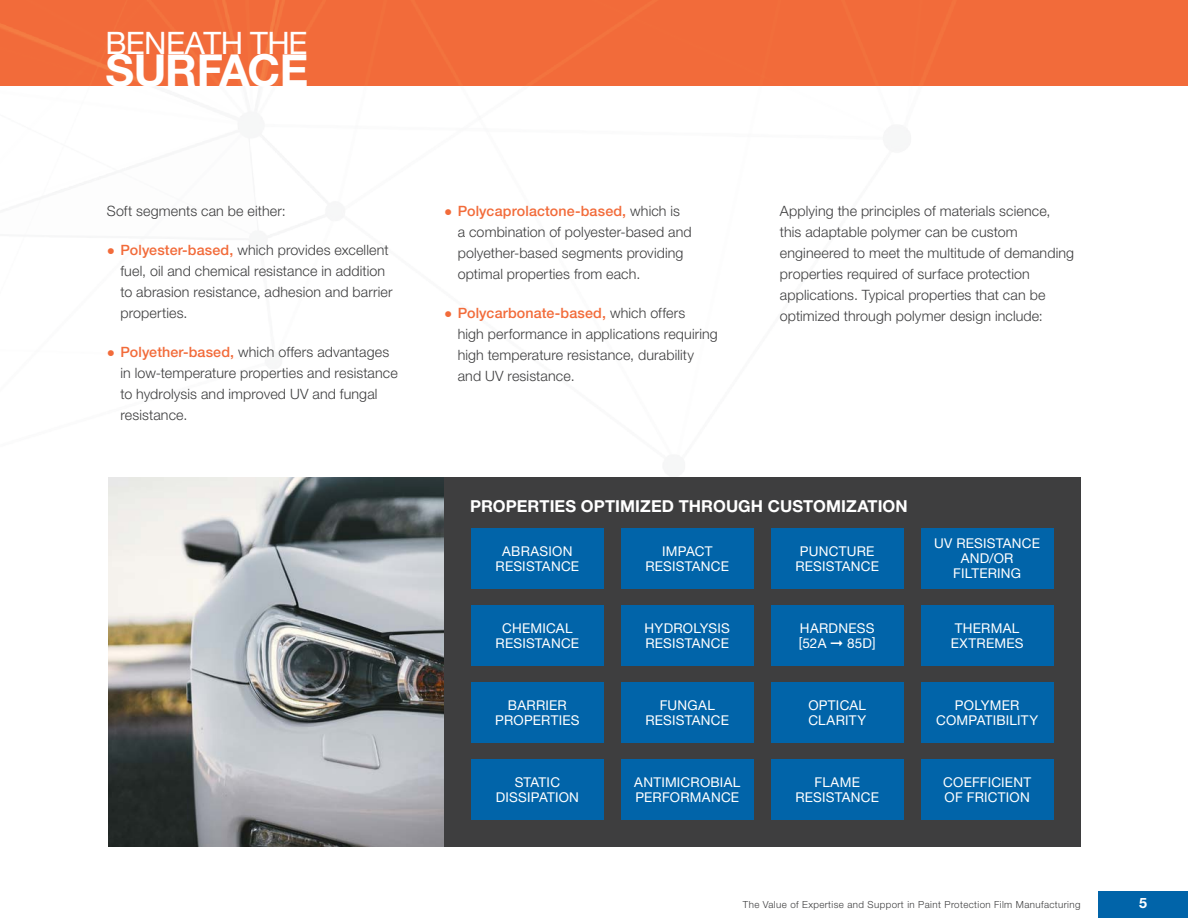
<style>
.page{position:relative;width:1188px;height:918px;background:#fff}
.page>*{position:absolute;margin:0;border:0;box-sizing:border-box;transform-origin:0 0}
.t1{font:700 44.1px "Helvetica Neue LT Pro";letter-spacing:-.02em;color:#fff}
.t2{font:31.05px "Helvetica Neue LT Pro";letter-spacing:-.015em;color:#fff}
.Properties_Table_Hea{font:700 16.5px "Helvetica Neue LT Pro";letter-spacing:.005em;color:#fff}
.Body_Copy{font:300 14.25px/21px "Helvetica Neue LT Pro";letter-spacing:.01em;color:#3e3e3f}
.t3{font:700 14.25px "Helvetica Neue LT Pro";color:#fff}
.Properties_Table{font:13.5px/15px "Helvetica Neue LT Pro";letter-spacing:.015em;color:#fff;text-align:center}
.t4{font:300 9.75px "Helvetica Neue LT Pro";letter-spacing:.04em;color:#3e3e3f}
.s1{font-size:16.5px;color:#f26b3a}
.s2{font-weight:500;color:#f26b3a}
</style>
<div class="page">
<img style="left:0;top:0;width:1188px;height:526px">
<div style="left:1098px;top:891px;width:90px;height:27px;background:#0164a9"></div>
<img style="left:108px;top:477px;width:336px;height:369px">
<div style="left:444px;top:477px;width:636px;height:369px;background:#3e3e3f"></div>
<div style="left:471px;top:528px;width:133px;height:61px;background:#0164a9"></div>
<div style="left:621px;top:528px;width:133px;height:61px;background:#0164a9"></div>
<div style="left:771px;top:528px;width:133px;height:61px;background:#0164a9"></div>
<div style="left:921px;top:528px;width:133px;height:61px;background:#0164a9"></div>
<div style="left:471px;top:605px;width:133px;height:61px;background:#0164a9"></div>
<div style="left:621px;top:605px;width:133px;height:61px;background:#0164a9"></div>
<div style="left:771px;top:605px;width:133px;height:61px;background:#0164a9"></div>
<div style="left:921px;top:605px;width:133px;height:61px;background:#0164a9"></div>
<div style="left:471px;top:682px;width:133px;height:61px;background:#0164a9"></div>
<div style="left:621px;top:682px;width:133px;height:61px;background:#0164a9"></div>
<div style="left:771px;top:682px;width:133px;height:61px;background:#0164a9"></div>
<div style="left:921px;top:682px;width:133px;height:61px;background:#0164a9"></div>
<div style="left:471px;top:759px;width:133px;height:60px;background:#0164a9"></div>
<div style="left:621px;top:759px;width:133px;height:60px;background:#0164a9"></div>
<div style="left:771px;top:759px;width:133px;height:60px;background:#0164a9"></div>
<div style="left:921px;top:759px;width:133px;height:60px;background:#0164a9"></div>
<h2 class="t2" style="left:106px;top:25px;width:203px">BENEATH THE</h2>
<h1 class="t1" style="left:106px;top:43px;width:204px">SURFACE</h1>
<p class="Body_Copy" style="left:107px;top:200px;width:180px">Soft segments can be either:</p>
<p class="Body_Copy" style="left:120px;top:239px;width:274px;text-indent:-13px"><span class="s1">•</span> <span class="s2">Polyester-based,</span> which provides excellent fuel, oil and chemical resistance in addition to abrasion resistance, adhesion and barrier properties.</p>
<p class="Body_Copy" style="left:120px;top:341px;width:279px;text-indent:-13px"><span class="s1">•</span> <span class="s2">Polyether-based,</span> which offers advantages in low-temperature properties and resistance to hydrolysis and improved UV and fungal resistance.</p>
<p class="Body_Copy" style="left:458px;top:200px;width:235px;text-indent:-13px"><span class="s1">•</span> <span class="s2">Polycaprolactone-based,</span> which is<br>a combination of polyester-based and polyether-based segments providing optimal properties from each.</p>
<p class="Body_Copy" style="left:458px;top:302px;width:262px;text-indent:-13px"><span class="s1">•</span> <span class="s2">Polycarbonate-based,</span> which offers<br>high performance in applications requiring high temperature resistance, durability and UV resistance.</p>
<p class="Body_Copy" style="left:780px;top:200px;width:296px">Applying the principles of materials science, this adaptable polymer can be custom engineered to meet the multitude of demanding properties required of surface protection applications. Typical properties that can be optimized through polymer design include:</p>
<p class="Properties_Table_Hea" style="left:470px;top:495px;width:439px">PROPERTIES OPTIMIZED THROUGH CUSTOMIZATION</p>
<p class="Properties_Table" style="left:496px;top:543px;width:85px">ABRASION<br>RESISTANCE</p>
<p class="Properties_Table" style="left:645px;top:543px;width:85px">IMPACT<br>RESISTANCE</p>
<p class="Properties_Table" style="left:795px;top:543px;width:85px">PUNCTURE<br>RESISTANCE</p>
<p class="Properties_Table" style="left:934px;top:536px;width:108px">UV RESISTANCE<br>AND/OR<br>FILTERING</p>
<p class="Properties_Table" style="left:496px;top:620px;width:85px">CHEMICAL<br>RESISTANCE</p>
<p class="Properties_Table" style="left:645px;top:620px;width:87px;text-align:left">HYDROLYSIS<br>RESISTANCE</p>
<p class="Properties_Table" style="left:799px;top:620px;width:78px;text-align:left">HARDNESS [52A ➞ 85D]</p>
<p class="Properties_Table" style="left:951px;top:620px;width:74px">THERMAL<br>EXTREMES</p>
<p class="Properties_Table" style="left:495px;top:697px;width:86px">BARRIER<br>PROPERTIES</p>
<p class="Properties_Table" style="left:645px;top:697px;width:85px">FUNGAL<br>RESISTANCE</p>
<p class="Properties_Table" style="left:808px;top:697px;width:59px;text-align:left">OPTICAL<br>CLARITY</p>
<p class="Properties_Table" style="left:936px;top:697px;width:104px">POLYMER<br>COMPATIBILITY</p>
<p class="Properties_Table" style="left:496px;top:774px;width:85px">STATIC<br>DISSIPATION</p>
<p class="Properties_Table" style="left:634px;top:774px;width:108px;text-align:left">ANTIMICROBIAL<br>PERFORMANCE</p>
<p class="Properties_Table" style="left:795px;top:774px;width:85px">FLAME<br>RESISTANCE</p>
<p class="Properties_Table" style="left:943px;top:774px;width:89px;text-align:left">COEFFICIENT<br>OF FRICTION</p>
<p class="t4" style="left:743px;top:899px;width:339px">The Value of Expertise and Support in Paint Protection Film Manufacturing</p>
<p class="t3" style="left:1139px;top:894px;width:9px">5</p>
</div>
